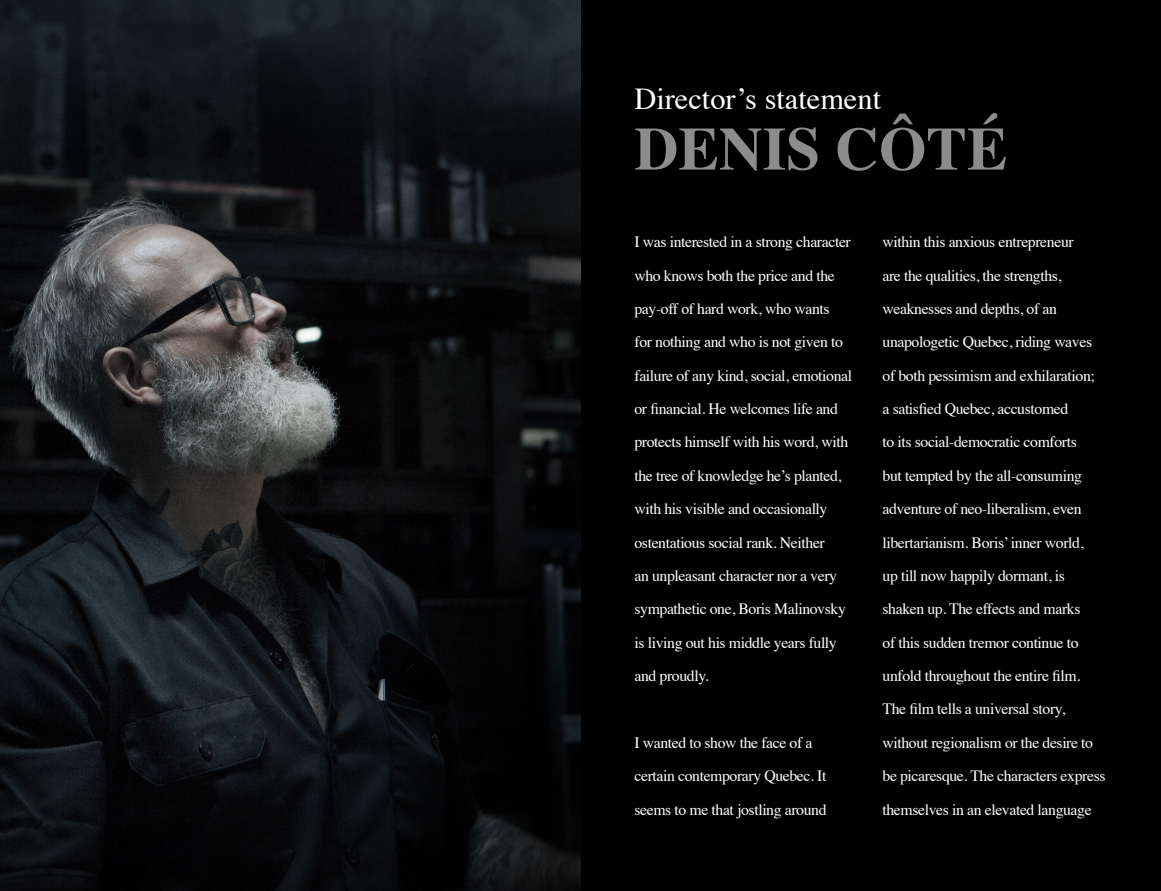
<style>
.page{position:relative;width:1161px;height:891px;background:#000}
.page>*{position:absolute;margin:0;border:0;box-sizing:border-box;transform-origin:0 0}
.t1{font:700 60.75px "Times";color:#8e8c8a}
.t2{font:30.3px "Times";color:#fff}
.t3{font:15.75px/33.3px "Times";letter-spacing:-.025em;color:#fff}
</style>
<div class="page">
<img style="left:0;top:0;width:580px;height:891px">
<h2 class="t2" style="left:634px;top:86px;width:248px">Director’s statement</h2>
<h1 class="t1" style="left:634px;top:124px;width:375px">DENIS CÔTÉ</h1>
<p class="t3" style="left:634px;top:227px;width:219px">I was interested in a strong character who knows both the price and the pay-off of hard work, who wants<br>for nothing and who is not given to failure of any kind, social, emotional or financial. He welcomes life and protects himself with his word, with the tree of knowledge he’s planted, with his visible and occasionally ostentatious social rank. Neither<br>an unpleasant character nor a very sympathetic one, Boris Malinovsky is living out his middle years fully and proudly.</p>
<p class="t3" style="left:634px;top:727px;width:194px">I wanted to show the face of a certain contemporary Quebec. It seems to me that jostling around</p>
<p class="t3" style="left:883px;top:227px;width:225px">within this anxious entrepreneur<br>are the qualities, the strengths, weaknesses and depths, of an unapologetic Quebec, riding waves of both pessimism and exhilaration; a satisfied Quebec, accustomed<br>to its social-democratic comforts<br>but tempted by the all-consuming adventure of neo-liberalism, even libertarianism. Boris’ inner world,<br>up till now happily dormant, is shaken up. The effects and marks<br>of this sudden tremor continue to unfold throughout the entire film.<br>The film tells a universal story, without regionalism or the desire to be picaresque. The characters express themselves in an elevated language</p>
</div>
